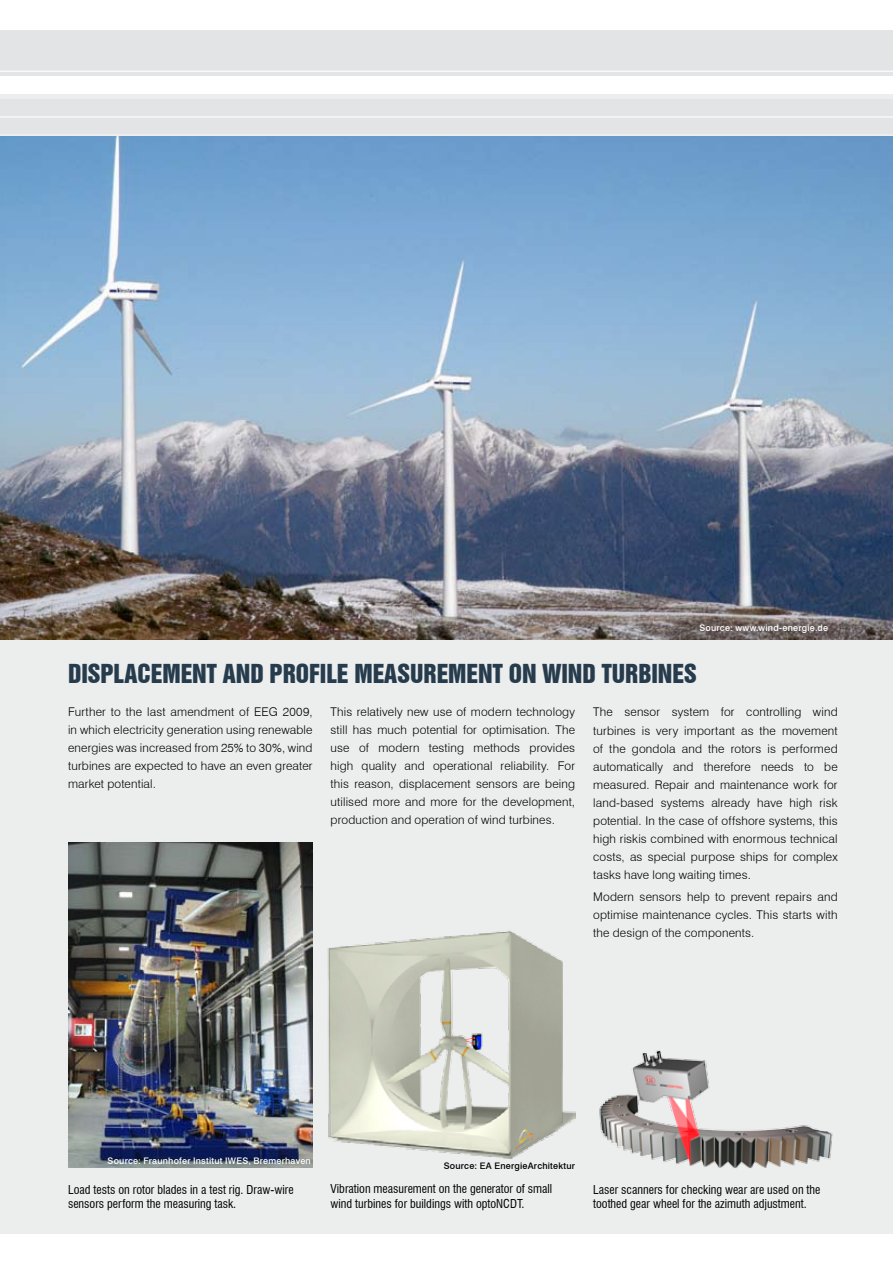
<style>
.page{position:relative;width:893px;height:1263px;background:#fff}
.page>*{position:absolute;margin:0;border:0;box-sizing:border-box;transform-origin:0 0}
.t1{font:24px "Swiss 921 BT Regular A";color:#263c4d}
.t2{font:300 12px/18px "Swiss 721 BT";letter-spacing:.015em;color:#000;text-align:justify}
.t3{font:condensed 12px/14.4px "Swiss 721 BT";color:#000}
.t4{font:500 9px "Swiss 721 BT";letter-spacing:.025em;color:#fff}
.t5{font:500 9px "Swiss 721 BT";letter-spacing:.025em;color:#000}
</style>
<div class="page">
<div style="left:0;top:30px;width:893px;height:1203px;background:#eceded"></div>
<div style="left:0;top:77px;width:893px;height:17px;background:#fff"></div>
<div style="left:0;top:100px;width:893px;height:34px;background:#e3e4e5"></div>
<div style="left:0;top:30px;width:893px;height:47px;background:#e3e4e5"></div>
<hr style="left:0;top:76px;width:893px;height:1px;background:#fff">
<hr style="left:0;top:71px;width:893px;height:1px;background:#fff">
<hr style="left:0;top:116px;width:893px;height:1px;background:#fff">
<img style="left:0;top:136px;width:893px;height:504px">
<img style="left:68px;top:842px;width:245px;height:325px">
<img style="left:599px;top:1050px;width:234px;height:119px">
<img style="left:327px;top:931px;width:248px;height:228px">
<p class="t4" style="left:699px;top:622px;width:130px">Source: www.wind-energie.de</p>
<h1 class="t1" style="left:68px;top:657px;width:630px">DISPLACEMENT AND PROFILE MEASUREMENT ON WIND TURBINES</h1>
<p class="t2" style="left:68px;top:703px;width:246px">Further to the last amendment of EEG 2009, in which electricity generation using renewable energies was increased from 25% to 30%, wind turbines are expected to have an even greater market potential.</p>
<p class="t2" style="left:331px;top:703px;width:246px">This relatively new use of modern technology still has much potential for optimisation. The use of modern testing methods provides high quality and operational reliability. For this reason, displacement sensors are being utilised more and more for the development, production and operation of wind turbines.</p>
<p class="t2" style="left:593px;top:703px;width:246px">The sensor system for controlling wind turbines is very important as the movement of the gondola and the rotors is performed automatically and therefore needs to be measured. Repair and maintenance work for land-based systems already have high risk potential. In the case of offshore systems, this high riskis combined with enormous technical costs, as special purpose ships for complex tasks have long waiting times.</p>
<p class="t2" style="left:593px;top:887px;width:246px">Modern sensors help to prevent repairs and optimise maintenance cycles. This starts with the design of the components.</p>
<p class="t4" style="left:108px;top:1155px;width:205px">Source: Fraunhofer Institut IWES, Bremerhaven</p>
<p class="t5" style="left:444px;top:1160px;width:133px">Source: EA EnergieArchitektur</p>
<p class="t3" style="left:331px;top:1182px;width:223px">Vibration measurement on the generator of small wind turbines for buildings with optoNCDT.</p>
<p class="t3" style="left:68px;top:1182px;width:227px">Load tests on rotor blades in a test rig. Draw-wire sensors perform the measuring task.</p>
<p class="t3" style="left:593px;top:1182px;width:229px">Laser scanners for checking wear are used on the toothed gear wheel for the azimuth adjustment.</p>
</div>
